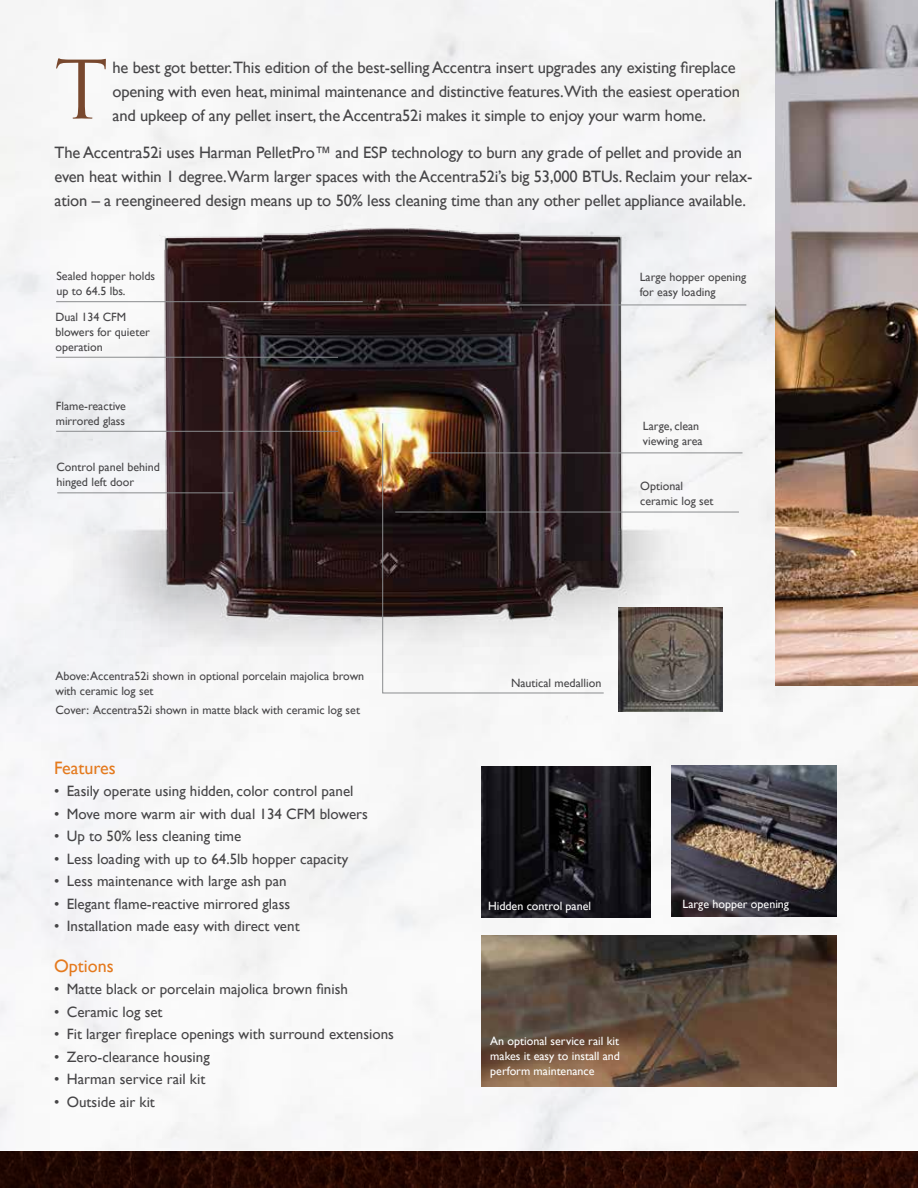
<style>
.page{position:relative;width:918px;height:1188px;background:#fff}
.page>*{position:absolute;margin:0;border:0;box-sizing:border-box;transform-origin:0 0}
.t1{font:78.45px "Trajan Pro";color:#78482e}
.t2{font:18px "Gill Sans";color:#e4791d}
.t3{font:16.5px/24px "Gill Sans";letter-spacing:-.01em;color:#464547}
.t4{font:15px "Gill Sans";color:#464547}
.t5{font:12px/15px "Gill Sans";color:#464547}
.t6{font:12px/15px "Gill Sans";color:#fff;text-align:justify}
</style>
<div class="page">
<div style="left:0;top:0;width:918px;height:1151px;background:#f6f6f7"></div>
<img style="left:13px;top:200px;width:735px;height:482px">
<hr style="left:438px;top:305px;width:308px;height:1px;background:#8a8c8e">
<svg style="left:382px;top:423px;width:222px;height:271px"></svg>
<hr style="left:395px;top:512px;width:344px;height:1px;background:#8a8c8e">
<hr style="left:429px;top:453px;width:314px;height:1px;background:#8a8c8e">
<hr style="left:56px;top:301px;width:307px;height:1px;background:#8a8c8e">
<hr style="left:57px;top:492px;width:176px;height:1px;background:#8a8c8e">
<hr style="left:56px;top:357px;width:282px;height:1px;background:#8a8c8e">
<hr style="left:56px;top:431px;width:282px;height:1px;background:#8a8c8e">
<img style="left:482px;top:767px;width:168px;height:151px">
<img style="left:672px;top:766px;width:165px;height:151px">
<img style="left:619px;top:608px;width:104px;height:103px">
<img style="left:482px;top:935px;width:355px;height:152px">
<img style="left:775px;top:0;width:143px;height:686px">
<svg style="left:0;top:1151px;width:918px;height:37px;background:#260903"></svg>
<h1 class="t1" style="left:54px;top:40px;width:56px">T</h1>
<p class="t3" style="left:113px;top:56px;width:629px">he best got better.This edition of the best-selling Accentra insert upgrades any existing fireplace opening with even heat, minimal maintenance and distinctive features.With the easiest operation and upkeep of any pellet insert, the Accentra52i makes it simple to enjoy your warm home.</p>
<p class="t3" style="left:55px;top:141px;width:699px">The Accentra52i uses Harman PelletPro™ and ESP technology to burn any grade of pellet and provide an even heat within 1 degree.Warm larger spaces with the Accentra52i’s big 53,000 BTUs. Reclaim your relax&shy;ation – a reengineered design means up to 50% less cleaning time than any other pellet appliance available.</p>
<p class="t5" style="left:56px;top:268px;width:100px">Sealed hopper holds up to 64.5 lbs.</p>
<p class="t5" style="left:55px;top:310px;width:96px">Dual 134 CFM blowers for quieter operation</p>
<p class="t5" style="left:56px;top:399px;width:72px">Flame-reactive mirrored glass</p>
<p class="t5" style="left:56px;top:460px;width:105px">Control panel behind hinged left door</p>
<p class="t5" style="left:55px;top:669px;width:310px">Above: Accentra52i shown in optional porcelain majolica brown with ceramic log set</p>
<p class="t5" style="left:55px;top:702px;width:306px">Cover: Accentra52i shown in matte black with ceramic log set</p>
<p class="t2" style="left:54px;top:757px;width:63px">Features</p>
<p class="t4" style="left:54px;top:783px;width:301px">• Easily operate using hidden, color control panel</p>
<p class="t4" style="left:54px;top:805px;width:316px">• Move more warm air with dual 134 CFM blowers</p>
<p class="t4" style="left:54px;top:828px;width:189px">• Up to 50% less cleaning time</p>
<p class="t4" style="left:54px;top:850px;width:296px">• Less loading with up to 64.5lb hopper capacity</p>
<p class="t4" style="left:54px;top:873px;width:234px">• Less maintenance with large ash pan</p>
<p class="t4" style="left:54px;top:895px;width:238px">• Elegant flame-reactive mirrored glass</p>
<p class="t4" style="left:54px;top:918px;width:247px">• Installation made easy with direct vent</p>
<p class="t2" style="left:54px;top:955px;width:61px">Options</p>
<p class="t4" style="left:54px;top:981px;width:295px">• Matte black or porcelain majolica brown finish</p>
<p class="t4" style="left:54px;top:1003px;width:110px">• Ceramic log set</p>
<p class="t4" style="left:54px;top:1026px;width:342px">• Fit larger fireplace openings with surround extensions</p>
<p class="t4" style="left:54px;top:1048px;width:157px">• Zero-clearance housing</p>
<p class="t4" style="left:54px;top:1071px;width:153px">• Harman service rail kit</p>
<p class="t4" style="left:54px;top:1093px;width:102px">• Outside air kit</p>
<p class="t5" style="left:640px;top:269px;width:108px">Large hopper opening for easy loading</p>
<p class="t5" style="left:643px;top:418px;width:61px">Large, clean viewing area</p>
<p class="t5" style="left:640px;top:478px;width:75px">Optional ceramic log set</p>
<p class="t5" style="left:511px;top:676px;width:92px">Nautical medallion</p>
<p class="t6" style="left:488px;top:898px;width:104px">Hidden control panel</p>
<p class="t6" style="left:683px;top:897px;width:108px">Large hopper opening</p>
<p class="t6" style="left:490px;top:1034px;width:131px">An optional service rail kit makes it easy to install and perform maintenance</p>
</div>
